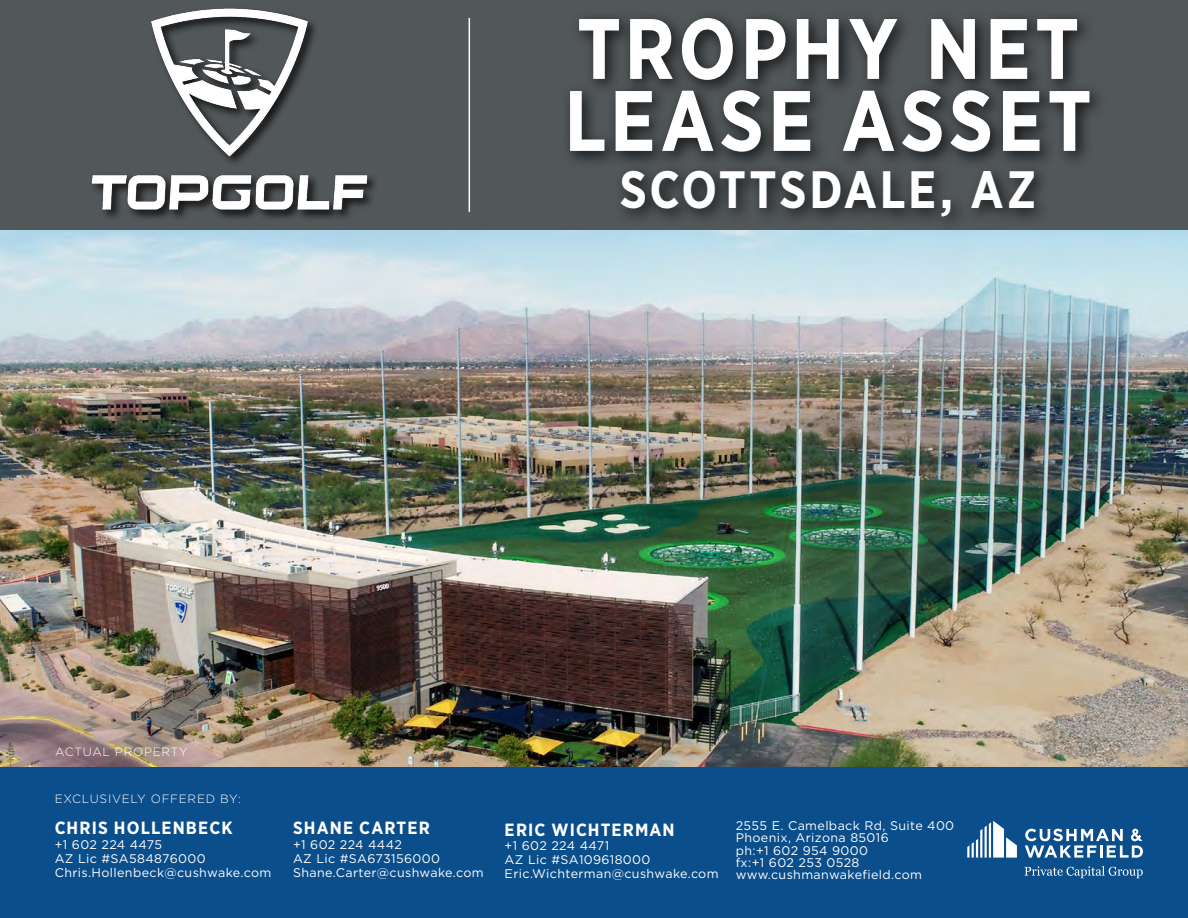
<style>
.page{position:relative;width:1188px;height:918px;background:#fff}
.page>*{position:absolute;margin:0;border:0;box-sizing:border-box;transform-origin:0 0}
.t1{font:700 85.5px/72px "Gotham Narrow";letter-spacing:.055em;color:#fff;scale:.94 1}
.t2{font:700 52.5px "Gotham Narrow";letter-spacing:.055em;color:#fff;scale:.94 1}
.t3{font:700 17.7px "Gotham Narrow";letter-spacing:.065em;color:#fff}
.t4{font:12.45px/14.1px "Gotham";letter-spacing:.03em;color:#fff}
.t5{font:300 12px "Gotham";letter-spacing:.06em;color:#fff}
</style>
<div class="page">
<div style="left:0;top:0;width:1188px;height:230px;background:#52575a"></div>
<div style="left:561px;top:9px;width:547px;height:224px;background:#000;opacity:.75"></div>
<img style="left:0;top:230px;width:1188px;height:538px">
<hr style="left:469px;top:18px;width:1px;height:194px;background:#fff">
<div style="left:90px;top:6px;width:289px;height:216px;background:#000;opacity:.75"></div>
<img style="left:90px;top:6px;width:289px;height:206px">
<div style="left:0;top:768px;width:1188px;height:150px;background:#0b4e8c"></div>
<svg style="left:967px;top:821px;width:50px;height:37px"></svg>
<svg style="left:1025px;top:829px;width:118px;height:29px"></svg>
<svg style="left:1025px;top:866px;width:118px;height:12px"></svg>
<h1 class="t1" style="left:564px;top:12px;width:562px">TROPHY NET<br>LEASE ASSET</h1>
<h2 class="t2" style="left:620px;top:156px;width:445px">SCOTTSDALE, AZ</h2>
<p class="t5" style="left:55px;top:744px;width:134px">ACTUAL PROPERTY</p>
<p class="t5" style="left:55px;top:792px;width:188px">EXCLUSIVELY OFFERED BY:</p>
<h3 class="t3" style="left:55px;top:817px;width:179px">CHRIS HOLLENBECK</h3>
<p class="t4" style="left:55px;top:837px;width:218px">+1 602 224 4475<br>AZ Lic #SA584876000<br>Chris.Hollenbeck@cushwake.com</p>
<h3 class="t3" style="left:293px;top:817px;width:138px">SHANE CARTER</h3>
<p class="t4" style="left:293px;top:837px;width:192px">+1 602 224 4442<br>AZ Lic #SA673156000<br>Shane.Carter@cushwake.com</p>
<h3 class="t3" style="left:505px;top:818px;width:171px">ERIC WICHTERMAN</h3>
<p class="t4" style="left:505px;top:838px;width:215px">+1 602 224 4471<br>AZ Lic #SA109618000<br>Eric.Wichterman@cushwake.com</p>
<p class="t4" style="left:736px;top:820px;width:220px;line-height:12.1px">2555 E. Camelback Rd, Suite 400<br>Phoenix, Arizona 85016<br>ph:+1 602 954 9000<br>fx:+1 602 253 0528 www.cushmanwakefield.com</p>
</div>
